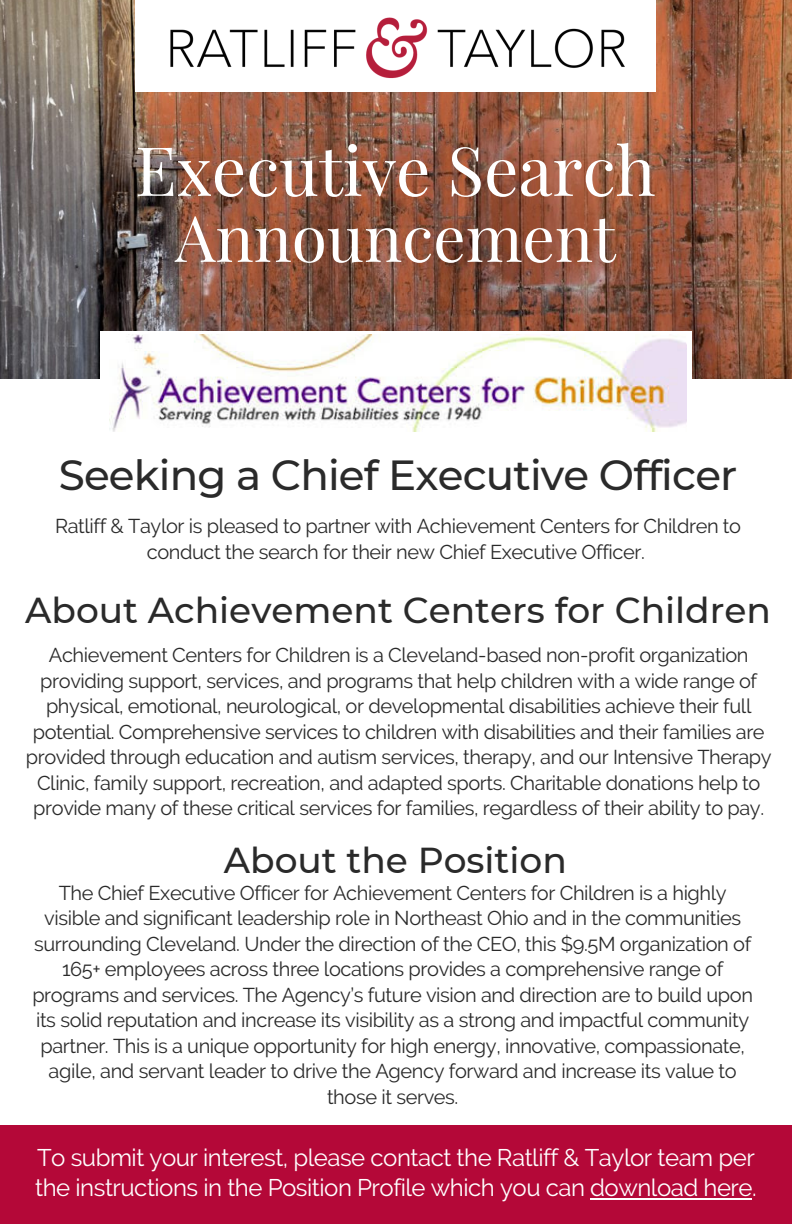
<style>
.page{position:relative;width:792px;height:1224px;background:#fff}
.page>*{position:absolute;margin:0;border:0;box-sizing:border-box;transform-origin:0 0}
.t1{font:68px "Playfair Display";color:#fff}
.t2{font:64px "Playfair Display";color:#fff}
.t3{font:500 42px "Montserrat";letter-spacing:-.02em;color:#2a2a2a}
.t4{font:500 36px "Montserrat";color:#2a2a2a}
.t5{font:24px/30px "Raleway";letter-spacing:-.02em;color:#fff}
.t6{font:20px/25.6px "Raleway";letter-spacing:-.02em;color:#2a2a2a;text-align:center}
</style>
<div class="page">
<img style="left:0;top:0;width:792px;height:378px">
<img style="left:100px;top:331px;width:591px;height:47px">
<img style="left:135px;top:0;width:521px;height:92px">
<img style="left:109px;top:334px;width:578px;height:98px">
<div style="left:0;top:1126px;width:792px;height:98px;background:#b40838"></div>
<hr style="left:590px;top:1198px;width:162px;height:1px;background:#fff">
<img style="left:169px;top:15px;width:459px;height:64px">
<p class="t1" style="left:135px;top:122px;width:522px">Executive Search</p>
<p class="t2" style="left:175px;top:193px;width:442px">Announcement</p>
<p class="t3" style="left:59px;top:449px;width:680px">Seeking a Chief Executive Officer</p>
<p class="t6" style="left:55px;top:513px;width:688px">Ratliff &amp; Taylor is pleased to partner with Achievement Centers for Children to conduct the search for their new Chief Executive Officer.</p>
<p class="t4" style="left:25px;top:588px;width:748px">About Achievement Centers for Children</p>
<p class="t6" style="left:26px;top:642px;width:747px">Achievement Centers for Children is a Cleveland-based non-profit organization providing support, services, and programs that help children with a wide range of physical, emotional, neurological, or developmental disabilities achieve their full potential. Comprehensive services to children with disabilities and their families are provided through education and autism services, therapy, and our Intensive Therapy Clinic, family support, recreation, and adapted sports. Charitable donations help to provide many of these critical services for families, regardless of their ability to pay.</p>
<p class="t4" style="left:224px;top:838px;width:345px">About the Position</p>
<p class="t6" style="left:32px;top:880px;width:722px">The Chief Executive Officer for Achievement Centers for Children is a highly visible and significant leadership role in Northeast Ohio and in the communities surrounding Cleveland. Under the direction of the CEO, this $9.5M organization of 165+ employees across three locations provides a comprehensive range of programs and services. The Agency’s future vision and direction are to build upon its solid reputation and increase its visibility as a strong and impactful community partner. This is a unique opportunity for high energy, innovative, compassionate, agile, and servant leader to drive the Agency forward and increase its value to those it serves.</p>
<p class="t5" style="left:35px;top:1143px;width:723px">To submit your interest, please contact the Ratliff &amp; Taylor team per the instructions in the Position Profile which you can download here.</p>
</div>
